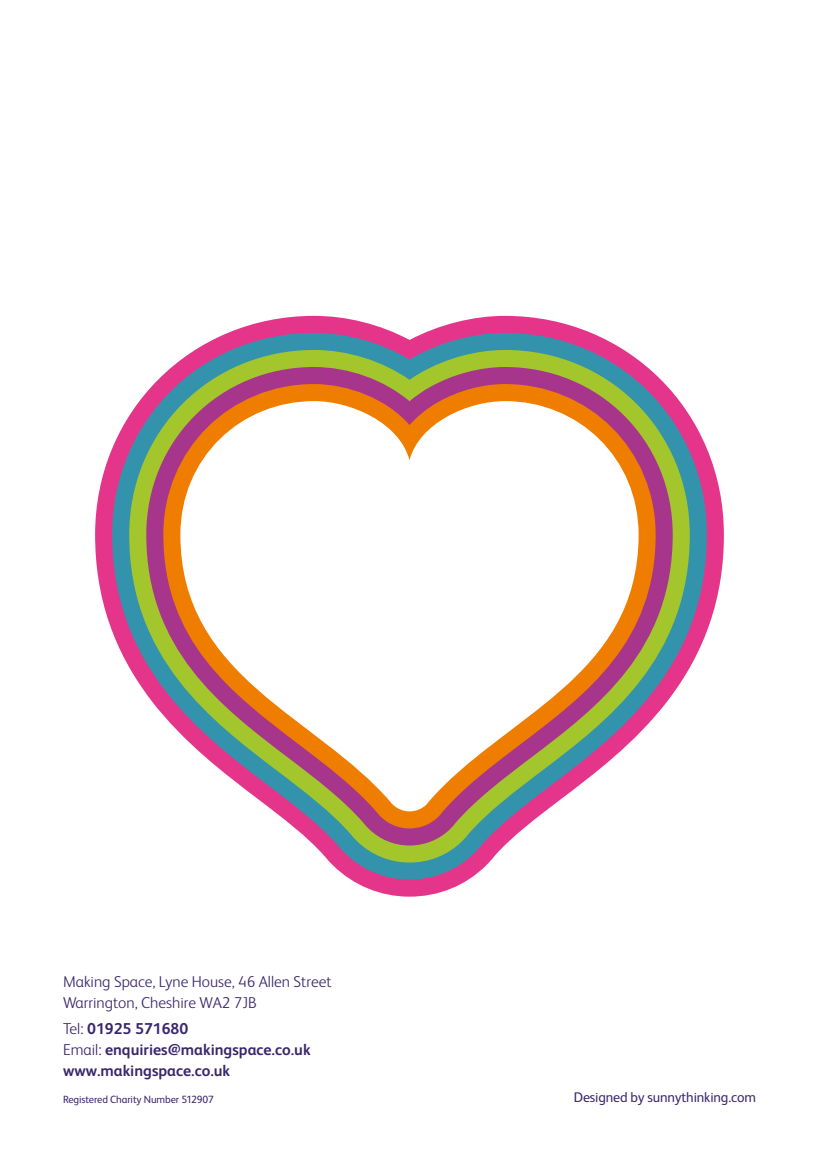
<style>
.page{position:relative;width:819px;height:1166px;background:#fff}
.page>*{position:absolute;margin:0;border:0;box-sizing:border-box;transform-origin:0 0}
.t1{font:700 15.75px/21px "FS Albert";color:#39276c}
.t2{font:300 15.75px/21px "FS Albert";color:#39276c}
.t3{font:14px "FS Albert";letter-spacing:-.01em;color:#39276c}
.t4{font:10.5px "FS Albert";letter-spacing:-.01em;color:#39276c}
.s1{font-weight:300}
</style>
<div class="page">
<svg style="left:95px;top:316px;width:628px;height:580px"></svg>
<svg style="left:112px;top:333px;width:594px;height:546px"></svg>
<svg style="left:129px;top:350px;width:560px;height:512px"></svg>
<svg style="left:146px;top:367px;width:526px;height:478px"></svg>
<svg style="left:163px;top:384px;width:492px;height:444px"></svg>
<svg style="left:180px;top:401px;width:458px;height:413px"></svg>
<p class="t2" style="left:63px;top:970px;width:270px">Making Space, Lyne House, 46 Allen Street<br>Warrington, Cheshire WA2 7JB</p>
<p class="t1" style="left:63px;top:1017px;width:249px"><span class="s1">Tel:</span> 01925 571680<br><span class="s1">Email:</span> enquiries@makingspace.co.uk www.makingspace.co.uk</p>
<p class="t4" style="left:63px;top:1093px;width:152px">Registered Charity Number 512907</p>
<p class="t3" style="left:573px;top:1088px;width:184px">Designed by sunnythinking.com</p>
</div>
